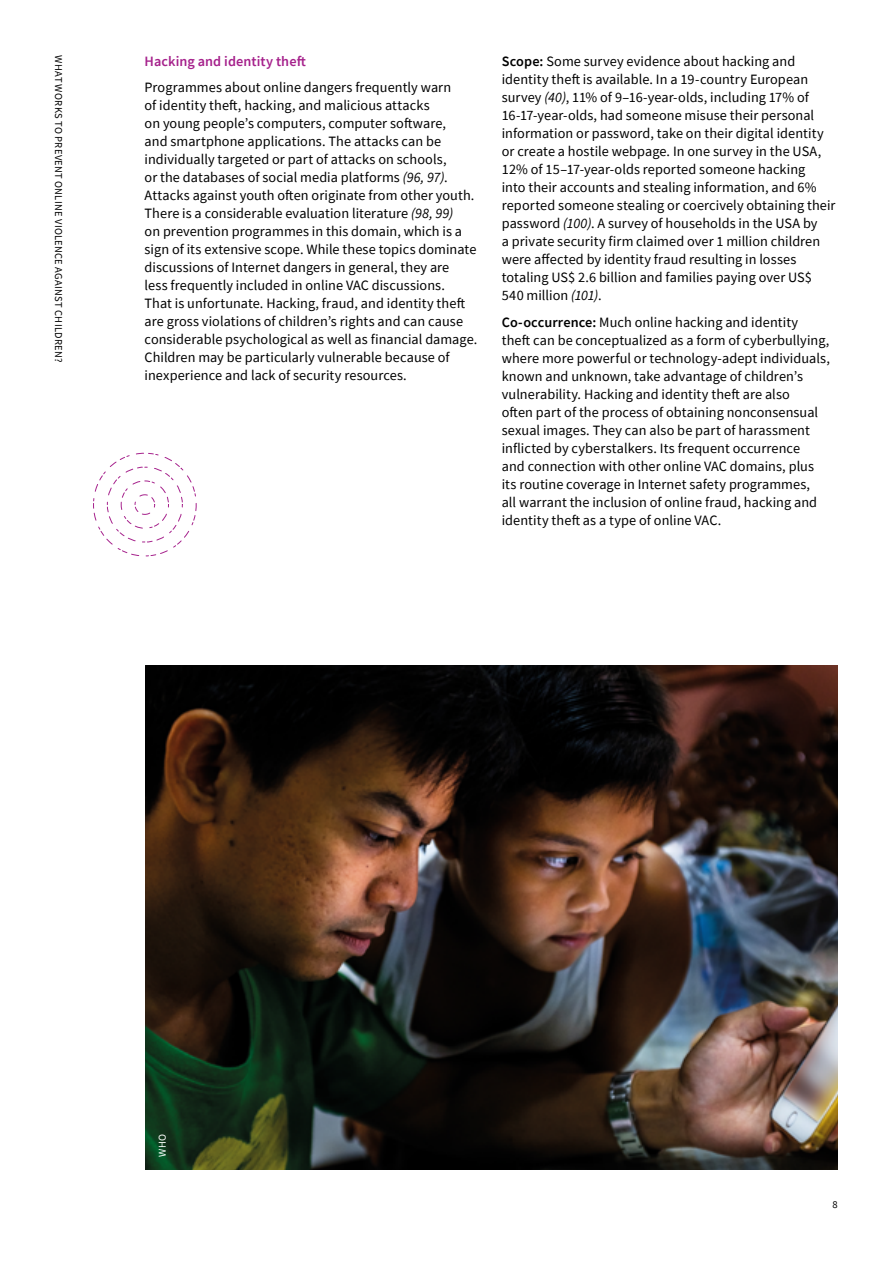
<style>
.page{position:relative;width:893px;height:1263px;background:#fff}
.page>*{position:absolute;margin:0;border:0;box-sizing:border-box;transform-origin:0 0}
.t1{font:14.25px/18px "Source Sans Pro";letter-spacing:.005em;color:#000}
.t2{font:600 14.25px "Source Sans Pro";letter-spacing:.005em;color:#a6228c}
.t3{font:10.5px "Source Sans Pro";letter-spacing:.025em;color:#000}
.t4{font:10.5px "Source Sans Pro";color:#fff}
.s1{font-style:italic}
.s2{font-weight:600}
</style>
<div class="page">
<img style="left:145px;top:665px;width:693px;height:504px">
<svg style="left:93px;top:452px;width:104px;height:104px"></svg>
<p class="t3" style="left:65px;top:55px;width:308px;rotate:90deg">WHAT WORKS TO PREVENT ONLINE VIOLENCE AGAINST CHILDREN?</p>
<p class="t2" style="left:145px;top:52px;width:163px">Hacking and identity theft</p>
<p class="t1" style="left:145px;top:79px;width:334px">Programmes about online dangers frequently warn<br>of identity theft, hacking, and malicious attacks<br>on young people’s computers, computer software,<br>and smartphone applications. The attacks can be individually targeted or part of attacks on schools,<br>or the databases of social media platforms <span class="s1">(96, 97)</span>.<br>Attacks against youth often originate from other youth.<br>There is a considerable evaluation literature <span class="s1">(98, 99)<br></span>on prevention programmes in this domain, which is a sign of its extensive scope. While these topics dominate discussions of Internet dangers in general, they are<br>less frequently included in online VAC discussions.<br>That is unfortunate. Hacking, fraud, and identity theft are gross violations of children’s rights and can cause considerable psychological as well as financial damage.<br>Children may be particularly vulnerable because of inexperience and lack of security resources.</p>
<p class="t1" style="left:502px;top:52px;width:335px"><span class="s2">Scope:</span> Some survey evidence about hacking and identity theft is available. In a 19-country European survey <span class="s1">(40)</span>, 11% of 9–16-year-olds, including 17% of 16-17-year-olds, had someone misuse their personal information or password, take on their digital identity or create a hostile webpage. In one survey in the USA, 12% of 15–17-year-olds reported someone hacking<br>into their accounts and stealing information, and 6% reported someone stealing or coercively obtaining their password <span class="s1">(100)</span>. A survey of households in the USA by<br>a private security firm claimed over 1 million children were affected by identity fraud resulting in losses totaling US$ 2.6 billion and families paying over US$ 540 million <span class="s1">(101)</span>.</p>
<p class="t1" style="left:502px;top:313px;width:330px"><span class="s2">Co-occurrence:</span> Much online hacking and identity theft can be conceptualized as a form of cyberbullying, where more powerful or technology-adept individuals, known and unknown, take advantage of children’s vulnerability. Hacking and identity theft are also<br>often part of the process of obtaining nonconsensual sexual images. They can also be part of harassment inflicted by cyberstalkers. Its frequent occurrence<br>and connection with other online VAC domains, plus its routine coverage in Internet safety programmes,<br>all warrant the inclusion of online fraud, hacking and identity theft as a type of online VAC.</p>
<p class="t4" style="left:156px;top:1157px;width:24px;rotate:-90deg">WHO</p>
<p class="t3" style="left:832px;top:1197px;width:7px">8</p>
</div>
